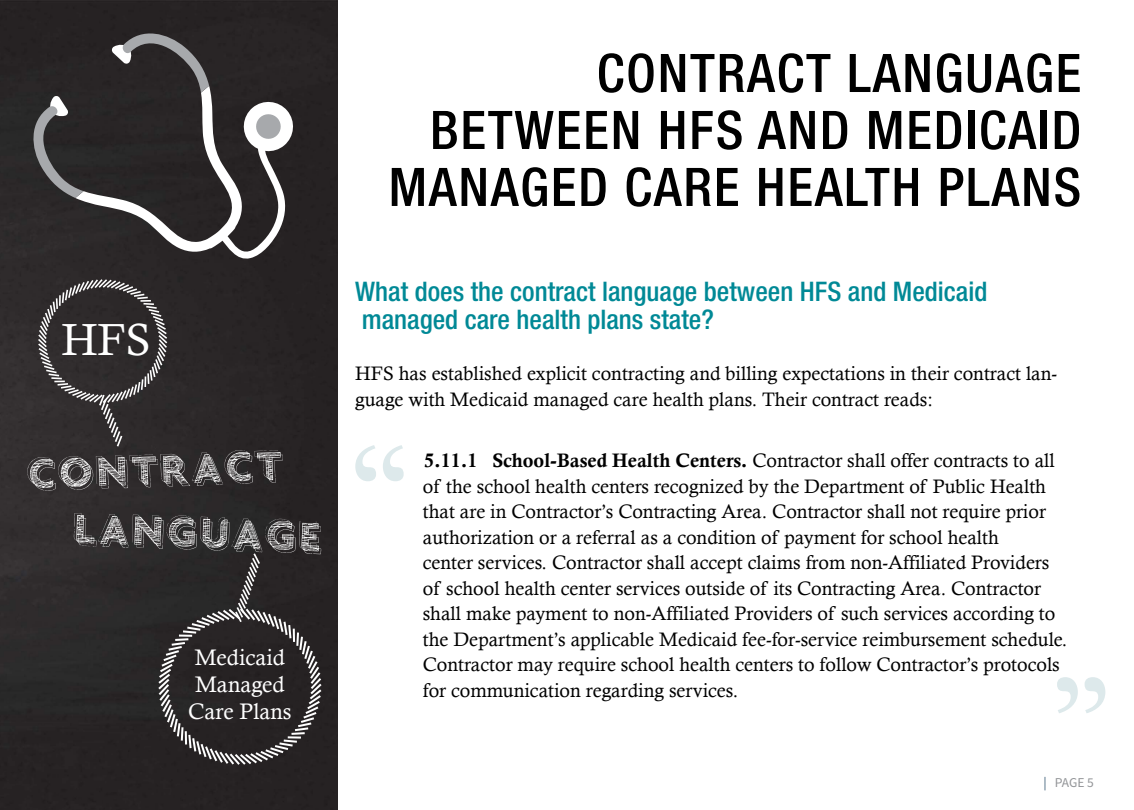
<style>
.page{position:relative;width:1134px;height:810px;background:#fff}
.page>*{position:absolute;margin:0;border:0;box-sizing:border-box;transform-origin:0 0}
.t1{font:500 condensed 53.25px "Helvetica Neue LT Std";letter-spacing:.035em;color:#000}
.t2{font:49.5px "vtkschalk 79";color:#fff}
.t3{font:45px "Calisto";color:#fff}
.t4{font:500 condensed 27px/28.5px "Helvetica Neue LT Std";color:#008996}
.t5{font:22.5px/27px "Calisto";color:#fff;text-align:center}
.t6{font:19.5px/25.5px "Calisto";color:#000}
.t7{font:13.5px "Source Sans Pro";color:#939598}
.s1{font-family:"Calis MT Bol"}
.s2{color:#40617a}
</style>
<div class="page">
<img style="left:0;top:0;width:338px;height:810px">
<svg style="left:355px;top:445px;width:49px;height:36px"></svg>
<svg style="left:1057px;top:677px;width:48px;height:36px"></svg>
<svg style="left:29px;top:27px;width:267px;height:235px;background:#413f3f"></svg>
<svg style="left:36px;top:277px;width:133px;height:171px;background:#3d393a"></svg>
<svg style="left:156px;top:552px;width:168px;height:215px;background:#363333"></svg>
<h3 class="t3" style="left:62px;top:313px;width:91px">HFS</h3>
<h2 class="t2" style="left:25px;top:437px;width:259px;rotate:-2deg">CONTRACT</h2>
<h2 class="t2" style="left:74px;top:490px;width:253px;rotate:2deg">language</h2>
<p class="t5" style="left:188px;top:644px;width:105px">Medicaid<br>Managed<br>Care Plans</p>
<h1 class="t1" style="left:597px;top:41px;width:481px">Contract Language</h1>
<h1 class="t1" style="left:430px;top:98px;width:61px">Between</h1>
<h1 class="t1" style="left:658px;top:98px;width:274px">HFS and Medic</h1>
<h1 class="t1" style="left:1008px;top:98px;width:50px">aid</h1>
<h1 class="t1" style="left:389px;top:155px;width:481px">Managed Care Health</h1>
<h1 class="t1" style="left:938px;top:155px;width:113px">Plans</h1>
<h3 class="t4" style="left:355px;top:276px;width:634px">What does the contract language between HFS and Medicaid managed care health plans state?</h3>
<p class="t6" style="left:355px;top:360px;width:703px">HFS has established explicit contracting and billing expectations in their contract lan&shy;guage with Medicaid managed care health plans. Their contract reads:</p>
<p class="t6" style="left:423px;top:447px;width:646px"><span class="s1">5.11.1 School-Based Health Centers.</span> Contractor shall offer contracts to all of the school health centers recognized by the Department of Public Health that are in Contractor’s Contracting Area. Contractor shall not require prior authorization or a referral as a condition of payment for school health<br>center services. Contractor shall accept claims from non-Affiliated Providers of school health center services outside of its Contracting Area. Contractor shall make payment to non-Affiliated Providers of such services according to the Department’s applicable Medicaid fee-for-service reimbursement schedule.<br>Contractor may require school health centers to follow Contractor’s protocols for communication regarding services.</p>
<p class="t7" style="left:1043px;top:774px;width:52px"><span class="s2">|</span> PAGE 5</p>
</div>
